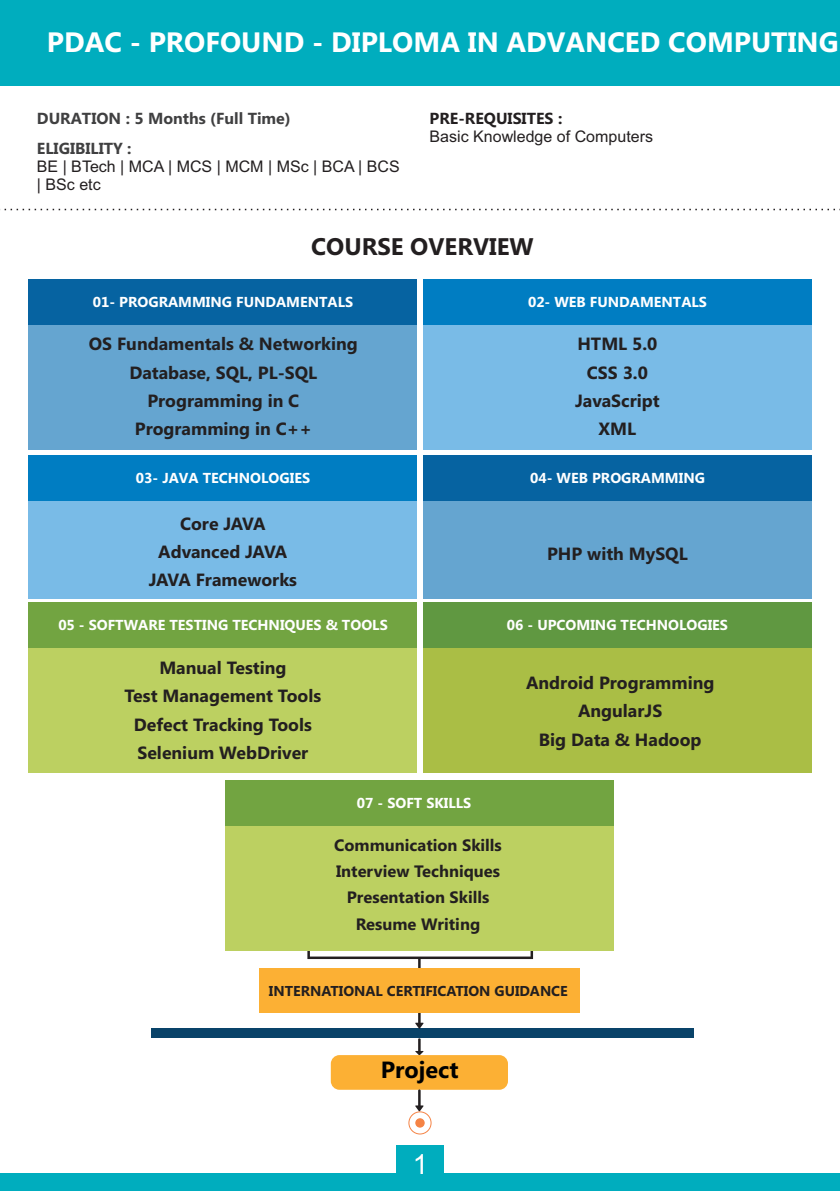
<style>
.page{position:relative;width:840px;height:1191px;background:#fff}
.page>*{position:absolute;margin:0;border:0;box-sizing:border-box;transform-origin:0 0}
.t1{font:700 28px "Ebrima";color:#fff}
.t2{font:27.8px "Arial";color:#fff}
.t3{font:700 24px "Ebrima";color:#231f20}
.t4{font:700 23.4px "Segoe UI";color:#000}
.t5{font:700 17.6px/28.2px "Segoe UI";color:#231f20;text-align:center}
.t6{font:700 16.4px/26.4px "Segoe UI";color:#231f20;text-align:center}
.t7{font:16px/17.8px "Arial";color:#231f20}
.t8{font:700 16px/30px "Ebrima";color:#404041}
.t9{font:700 16px "Ebrima";color:#231f20}
.t10{font:700 14.4px "Ebrima";color:#fff}
.t11{font:700 14.4px "Segoe UI";color:#231f20}
</style>
<div class="page">
<div style="left:0;top:0;width:839px;height:85px;background:#00adbe"></div>
<svg style="left:0;top:209px;width:835px;height:1px"></svg>
<div style="left:422px;top:279px;width:389px;height:170px;background:#79bbe7"></div>
<div style="left:28px;top:279px;width:389px;height:170px;background:#65a5d0"></div>
<div style="left:28px;top:279px;width:389px;height:45px;background:#0663a1"></div>
<div style="left:422px;top:455px;width:389px;height:143px;background:#65a5d0"></div>
<div style="left:28px;top:455px;width:389px;height:143px;background:#79bbe7"></div>
<div style="left:422px;top:602px;width:389px;height:170px;background:#aabe45"></div>
<div style="left:28px;top:602px;width:389px;height:170px;background:#bcd061"></div>
<div style="left:422px;top:455px;width:389px;height:45px;background:#0663a1"></div>
<div style="left:422px;top:279px;width:389px;height:45px;background:#007dc2"></div>
<div style="left:28px;top:455px;width:389px;height:45px;background:#007dc2"></div>
<div style="left:28px;top:602px;width:389px;height:46px;background:#72a441"></div>
<div style="left:422px;top:602px;width:389px;height:46px;background:#609841"></div>
<div style="left:151px;top:1028px;width:543px;height:10px;background:#094369"></div>
<svg style="left:307px;top:950px;width:225px;height:78px"></svg>
<svg style="left:415px;top:1038px;width:8px;height:17px"></svg>
<div style="left:259px;top:968px;width:320px;height:45px;background:#fcb034"></div>
<div style="left:330px;top:1055px;width:177px;height:34px;background:#fcb034;border-radius:9px"></div>
<svg style="left:415px;top:1089px;width:8px;height:22px"></svg>
<svg style="left:408px;top:1111px;width:23px;height:23px"></svg>
<div style="left:415px;top:1118px;width:9px;height:9px;background:#f58345;border-radius:50%"></div>
<div style="left:0;top:1174px;width:839px;height:17px;background:#00adbe"></div>
<div style="left:225px;top:780px;width:388px;height:170px;background:#bcd061"></div>
<div style="left:225px;top:780px;width:388px;height:45px;background:#72a441"></div>
<div style="left:396px;top:1145px;width:48px;height:41px;background:#00adbe"></div>
<h1 class="t1" style="left:47px;top:32px;width:792px">PDAC - PROFOUND - DIPLOMA IN ADVANCED COMPUTING</h1>
<p class="t8" style="left:37px;top:105px;width:255px">DURATION : 5 Months (Full Time)<br>ELIGIBILITY :</p>
<p class="t7" style="left:37px;top:159px;width:364px">BE | BTech | MCA | MCS | MCM | MSc | BCA | BCS | BSc etc</p>
<p class="t9" style="left:429px;top:112px;width:134px">PRE-REQUISITES :</p>
<p class="t7" style="left:429px;top:129px;width:225px">Basic Knowledge of Computers</p>
<h3 class="t3" style="left:311px;top:237px;width:224px">COURSE OVERVIEW</h3>
<p class="t10" style="left:93px;top:296px;width:262px">01- PROGRAMMING FUNDAMENTALS</p>
<p class="t10" style="left:527px;top:296px;width:180px">02- WEB FUNDAMENTALS</p>
<p class="t5" style="left:89px;top:332px;width:270px">OS Fundamentals &amp; Networking<br>Database, SQL, PL-SQL<br>Programming in C<br>Programming in C++</p>
<p class="t5" style="left:575px;top:332px;width:86px">HTML 5.0<br>CSS 3.0<br>JavaScript<br>XML</p>
<p class="t10" style="left:136px;top:472px;width:176px">03- JAVA TECHNOLOGIES</p>
<p class="t5" style="left:149px;top:511px;width:150px">Core JAVA<br>Advanced JAVA<br>JAVA Frameworks</p>
<p class="t10" style="left:530px;top:472px;width:176px">04- WEB PROGRAMMING</p>
<p class="t5" style="left:546px;top:541px;width:142px">PHP with MySQL</p>
<p class="t10" style="left:58px;top:619px;width:331px">05 - SOFTWARE TESTING TECHNIQUES &amp; TOOLS</p>
<p class="t10" style="left:506px;top:619px;width:222px">06 - UPCOMING TECHNOLOGIES</p>
<p class="t5" style="left:124px;top:655px;width:198px">Manual Testing<br>Test Management Tools<br>Defect Tracking Tools<br>Selenium WebDriver</p>
<p class="t10" style="left:357px;top:797px;width:116px">07 - SOFT SKILLS</p>
<p class="t6" style="left:334px;top:833px;width:169px">Communication Skills<br>Interview Techniques<br>Presentation Skills<br>Resume Writing</p>
<p class="t5" style="left:526px;top:670px;width:190px">Android Programming<br>AngularJS<br>Big Data &amp; Hadoop</p>
<p class="t11" style="left:269px;top:985px;width:300px">INTERNATIONAL CERTIFICATION GUIDANCE</p>
<h3 class="t4" style="left:380px;top:1061px;width:79px">Project</h3>
<h2 class="t2" style="left:412px;top:1153px;width:17px">1</h2>
</div>
